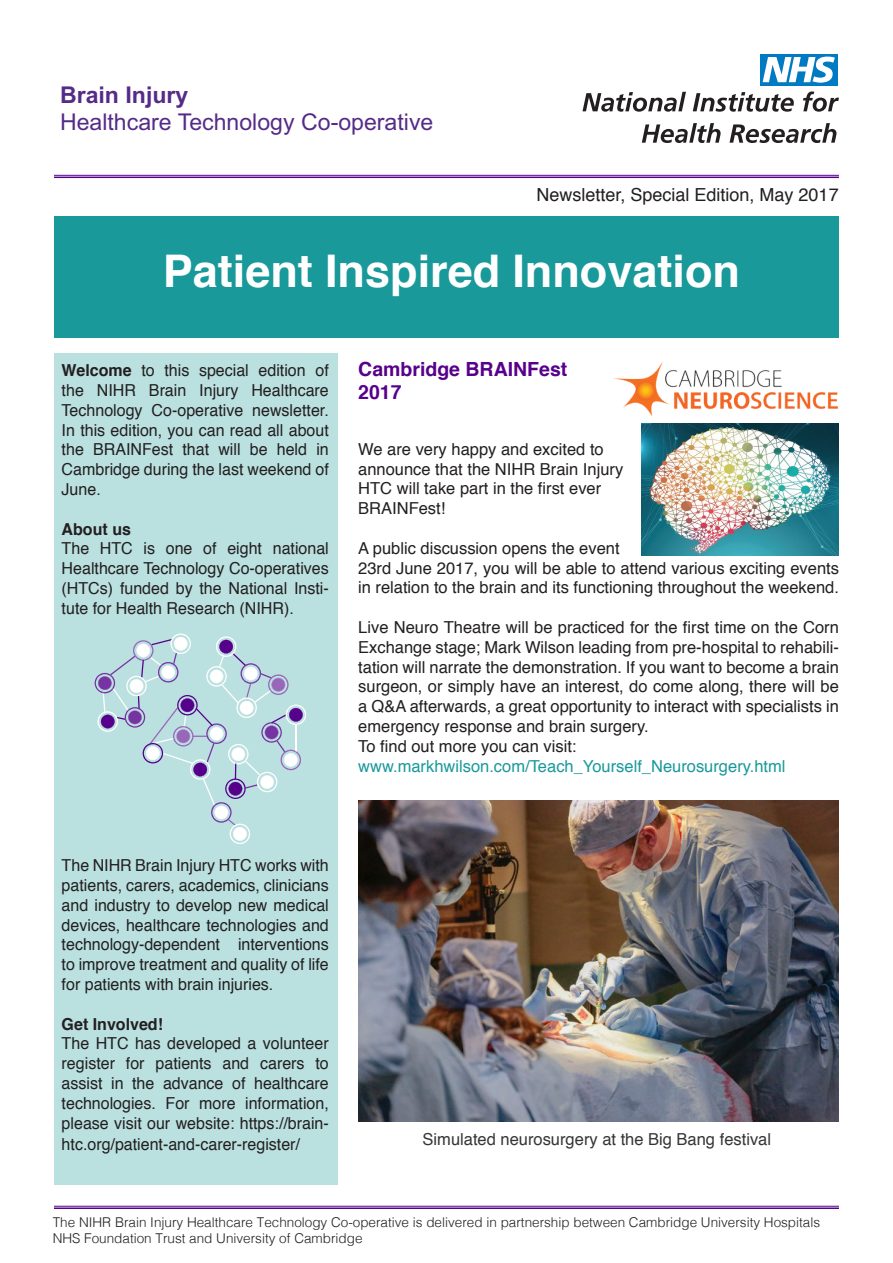
<style>
.page{position:relative;width:893px;height:1263px;background:#fff}
.page>*{position:absolute;margin:0;border:0;box-sizing:border-box;transform-origin:0 0}
.t1{font:700 45px "Helvetica";color:#fff}
.t2{font:23.1px/27.8px "Arial";color:#562b87}
.t3{font:700 19.5px "Helvetica";color:#57008c}
.t4{font:18px "Helvetica";color:#231f20}
.t5{font:16.5px/19.8px "Helvetica";color:#231f20;text-align:justify}
.t6{font:16.5px "Helvetica";color:#19999a}
.t7{font:16.5px "Helvetica";color:#363536}
.t8{font:700 16.5px "Helvetica";color:#231f20}
.t9{font:300 13.5px/16.2px "Helvetica";color:#231f20}
.s1{font-weight:700}
</style>
<div class="page">
<svg style="left:582px;top:92px;width:104px;height:20px"></svg>
<svg style="left:693px;top:92px;width:101px;height:20px"></svg>
<svg style="left:803px;top:91px;width:36px;height:21px"></svg>
<svg style="left:642px;top:123px;width:79px;height:20px"></svg>
<svg style="left:729px;top:123px;width:107px;height:20px"></svg>
<div style="left:760px;top:54px;width:78px;height:31px;background:#007ac2"></div>
<svg style="left:763px;top:57px;width:72px;height:26px"></svg>
<div style="left:54px;top:354px;width:283px;height:831px;background:#bae0e0"></div>
<hr style="left:54px;top:175px;width:785px;height:1px;background:#56008c">
<hr style="left:54px;top:177px;width:785px;height:1px;background:#56008c">
<hr style="left:54px;top:1206px;width:785px;height:1px;background:#56008c">
<hr style="left:54px;top:1207px;width:785px;height:2px;background:#56008c">
<svg style="left:95px;top:633px;width:211px;height:211px"></svg>
<div style="left:54px;top:217px;width:785px;height:121px;background:#19999a"></div>
<img style="left:613px;top:361px;width:224px;height:55px">
<img style="left:358px;top:800px;width:481px;height:321px">
<img style="left:642px;top:423px;width:196px;height:132px">
<p class="t2" style="left:60px;top:81px;width:375px"><span class="s1">Brain Injury<br></span>Healthcare Technology Co-operative</p>
<p class="t4" style="left:536px;top:181px;width:304px">Newsletter, Special Edition, May 2017</p>
<p class="t1" style="left:163px;top:235px;width:579px">Patient Inspired Innovation</p>
<p class="t5" style="left:62px;top:361px;width:269px"><span class="s1">Welcome</span> to this special edition of the NIHR Brain Injury Healthcare Technology Co-operative newsletter.<br>In this edition, you can read all about the BRAINFest that will be held in Cambridge during the last weekend of June.</p>
<p class="t8" style="left:62px;top:515px;width:71px">About us</p>
<p class="t5" style="left:62px;top:539px;width:269px">The HTC is one of eight national Healthcare Technology Co-operatives (HTCs) funded by the National Insti&shy;tute for Health Research (NIHR).</p>
<p class="t3" style="left:358px;top:353px;width:211px">Cambridge BRAINFest</p>
<p class="t3" style="left:358px;top:376px;width:45px">2017</p>
<p class="t5" style="left:358px;top:440px;width:247px">We are very happy and excited to</p>
<p class="t5" style="left:358px;top:459px;width:267px">announce that the NIHR Brain Injury</p>
<p class="t5" style="left:358px;top:479px;width:244px">HTC will take part in the first ever</p>
<p class="t5" style="left:358px;top:499px;width:89px">BRAINFest!</p>
<p class="t5" style="left:358px;top:539px;width:263px">A public discussion opens the event</p>
<p class="t5" style="left:358px;top:558px;width:482px">23rd June 2017, you will be able to attend various exciting events in relation to the brain and its functioning throughout the weekend.</p>
<p class="t5" style="left:358px;top:618px;width:482px">Live Neuro Theatre will be practiced for the first time on the Corn Exchange stage; Mark Wilson leading from pre-hospital to rehabili&shy;tation will narrate the demonstration. If you want to become a brain surgeon, or simply have an interest, do come along, there will be a Q&amp;A afterwards, a great opportunity to interact with specialists in emergency response and brain surgery.</p>
<p class="t5" style="left:358px;top:737px;width:220px">To find out more you can visit:</p>
<p class="t6" style="left:358px;top:753px;width:429px">www.markhwilson.com/Teach_Yourself_Neurosurgery.html</p>
<p class="t5" style="left:62px;top:856px;width:269px">The NIHR Brain Injury HTC works with patients, carers, academics, clinicians and industry to develop new medical devices, healthcare technologies and technology-dependent interventions to improve treatment and quality of life for patients with brain injuries.</p>
<p class="t8" style="left:62px;top:1010px;width:103px">Get Involved!</p>
<p class="t5" style="left:62px;top:1034px;width:269px">The HTC has developed a volunteer register for patients and carers to assist in the advance of healthcare technologies. For more information, please visit our website: https://brain-</p>
<p class="t5" style="left:62px;top:1135px;width:240px">htc.org/patient-and-carer-register/</p>
<p class="t7" style="left:423px;top:1127px;width:350px">Simulated neurosurgery at the Big Bang festival</p>
<p class="t9" style="left:53px;top:1213px;width:769px">The NIHR Brain Injury Healthcare Technology Co-operative is delivered in partnership between Cambridge University Hospitals<br>NHS Foundation Trust and University of Cambridge</p>
</div>
